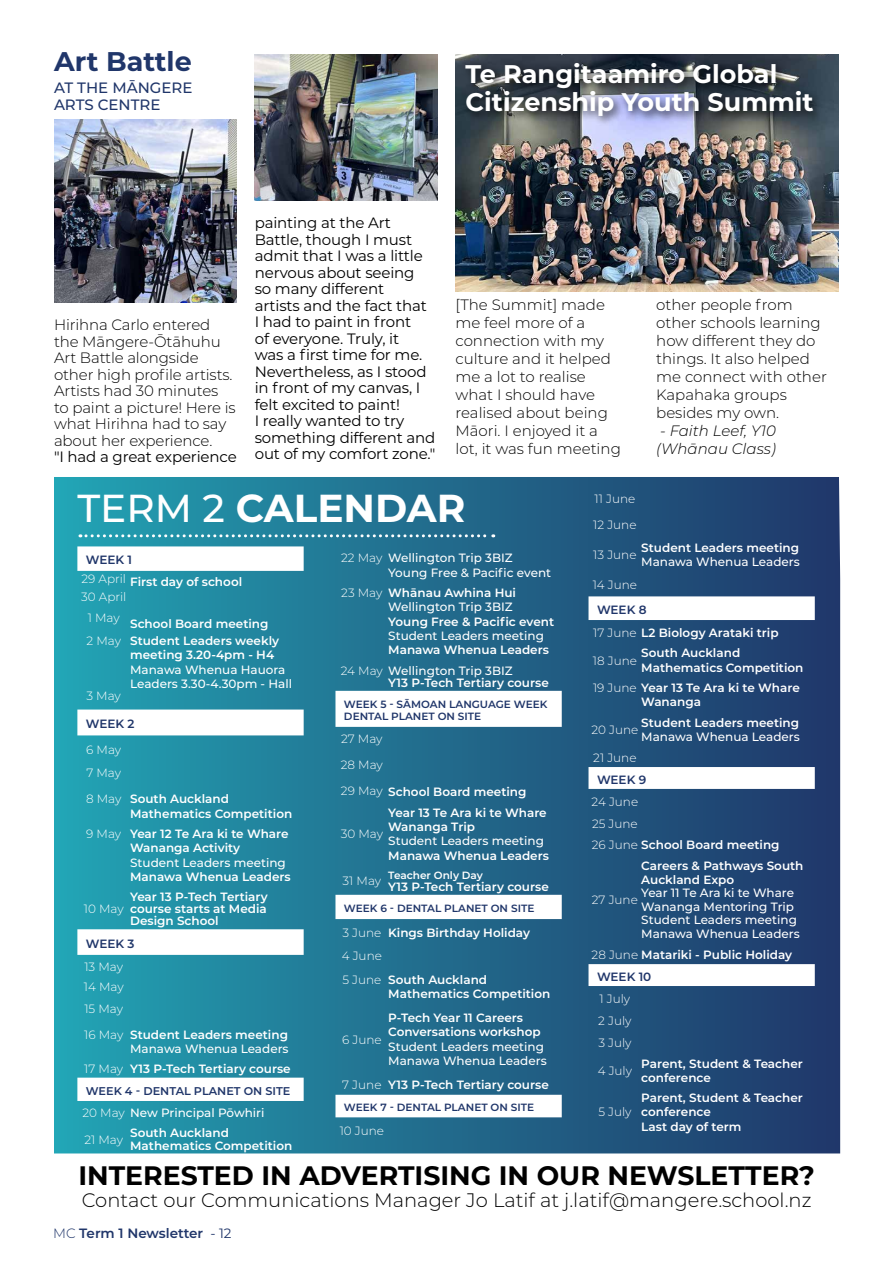
<style>
.page{position:relative;width:893px;height:1263px;background:#fff}
.page>*{position:absolute;margin:0;border:0;box-sizing:border-box;transform-origin:0 0}
.t1{font:700 39px "Montserrat";color:#fff}
.t2{font:700 27px "Montserrat";color:#20366a}
.t3{font:700 26.7px "Montserrat";color:#000}
.t4{font:700 25.5px/28.5px "Montserrat";color:#fff}
.t5{font:300 19.5px "Montserrat";color:#000}
.t6{font:300 15px/18px "Montserrat";color:#000}
.t7{font:15px/16.5px "Montserrat";letter-spacing:-.01em;color:#000}
.t8{font:italic 300 15px/18px "Montserrat";color:#000}
.t9{font:500 15px/16.5px "Montserrat";color:#20366a}
.t10{font:600 13.5px "Montserrat";letter-spacing:-.005em;color:#20366a}
.t11{font:600 12px/14.4px "Montserrat";color:#fff}
.t12{font:500 12px/14.4px "Montserrat";color:#fff}
.t13{font:300 12px/21.9px "Montserrat";color:#fff}
.t14{font:600 12px "Montserrat";color:#20366a}
.t15{font:600 11.25px "Montserrat";color:#20366a}
.t16{font:600 10.5px/12.6px "Montserrat";color:#20366a}
.t17{font:600 10.5px "Montserrat";color:#fff}
.s1{font-weight:500}
.s2{color:#20366a}
.s3{font-weight:300}
.s4{font-weight:600}
.s5{font-weight:400}
</style>
<div class="page">
<svg style="left:54px;top:477px;width:786px;height:676px;background:#216c8e"></svg>
<img style="left:455px;top:54px;width:384px;height:237px">
<svg style="left:80px;top:534px;width:414px;height:3px"></svg>
<svg style="left:77px;top:546px;width:227px;height:189px"></svg>
<svg style="left:77px;top:929px;width:227px;height:172px"></svg>
<svg style="left:335px;top:691px;width:227px;height:426px"></svg>
<svg style="left:588px;top:596px;width:227px;height:390px;fill:#204d78"></svg>
<img style="left:54px;top:119px;width:183px;height:184px">
<img style="left:255px;top:54px;width:182px;height:147px">
<div style="left:461px;top:58px;width:362px;height:69px;background:#000;opacity:.75"></div>
<h2 class="t2" style="left:54px;top:42px;width:139px">Art Battle</h2>
<p class="t9" style="left:54px;top:79px;width:140px">AT THE MĀNGERE<br>ARTS CENTRE</p>
<h3 class="t4" style="left:466px;top:58px;width:350px">Te Rangitaamiro Global<br>Citizenship Youth Summit</h3>
<p class="t6" style="left:54px;top:316px;width:183px;line-height:16.5px">Hirihna Carlo entered the Māngere-Ōtāhuhu<br>Art Battle alongside other high profile artists.<br>Artists had 30 minutes to paint a picture! Here is what Hirihna had to say about her experience.</p>
<p class="t7" style="left:54px;top:448px;width:184px">"I had a great experience</p>
<p class="t7" style="left:255px;top:214px;width:182px">painting at the Art<br>Battle, though I must admit that I was a little nervous about seeing<br>so many different<br>artists and the fact that<br>I had to paint in front<br>of everyone. Truly, it<br>was a first time for me.<br>Nevertheless, as I stood in front of my canvas, I felt excited to paint!<br>I really wanted to try something different and out of my comfort zone."</p>
<p class="t6" style="left:455px;top:295px;width:167px">[The Summit] made me feel more of a connection with my culture and it helped me a lot to realise what I should have realised about being<br>Māori. I enjoyed it a lot, it was fun meeting</p>
<p class="t6" style="left:656px;top:295px;width:172px">other people from other schools learning how different they do things. It also helped me connect with other<br>Kapahaka groups besides my own.</p>
<p class="t8" style="left:656px;top:421px;width:121px">- Faith Leef, Y10 (Whānau Class)</p>
<h1 class="t1" style="left:77px;top:480px;width:390px"><span class="s1">TERM 2</span> CALENDAR</h1>
<p class="t11" style="left:82px;top:549px;width:162px;line-height:21.3px;text-indent:4px"><span class="s2">WEEK 1<br></span><sup>29</sup> <sup>April</sup> First day of school</p>
<p class="t13" style="left:81px;top:585px;width:47px;line-height:21.3px;text-align:center">30 April<br>1 May</p>
<p class="t12" style="left:388px;top:550px;width:164px;text-indent:-47px"><span class="s3">22 May</span> Wellington Trip 3BIZ<br>Young Free &amp; Pacific event</p>
<p class="t12" style="left:341px;top:585px;width:176px;text-align:right"><span class="s3">23 May</span> <span class="s4">Whānau Awhina Hui<br></span>Wellington Trip 3BIZ</p>
<p class="t11" style="left:388px;top:614px;width:167px">Young Free &amp; Pacific event</p>
<p class="t12" style="left:388px;top:628px;width:157px">Student Leaders meeting</p>
<p class="t11" style="left:341px;top:640px;width:210px;line-height:20.1px;text-indent:47px">Manawa Whenua Leaders<br><span class="s3">24 May</span> <span class="s1">Wellington Trip 3BIZ</span></p>
<p class="t11" style="left:388px;top:675px;width:162px">Y13 P-Tech Tertiary course</p>
<p class="t16" style="left:344px;top:697px;width:205px">WEEK 5 - SĀMOAN LANGUAGE WEEK<br>DENTAL PLANET ON SITE</p>
<p class="t13" style="left:341px;top:725px;width:44px;line-height:26px">27 May<br>28 May</p>
<p class="t11" style="left:341px;top:783px;width:187px"><span class="s3">29 May</span> School Board meeting</p>
<p class="t13" style="left:341px;top:823px;width:44px">30 May</p>
<p class="t11" style="left:87px;top:614px;width:194px;line-height:17.4px;text-indent:44px">School Board meeting<br><span class="s3">2 May</span> Student Leaders weekly</p>
<p class="t11" style="left:130px;top:647px;width:146px">meeting 3.20-4pm - H4</p>
<p class="t12" style="left:130px;top:662px;width:163px">Manawa Whenua Hauora<br>Leaders 3.30-4.30pm - Hall</p>
<p class="t13" style="left:87px;top:684px;width:36px">3 May</p>
<p class="t14" style="left:86px;top:715px;width:50px">WEEK 2</p>
<p class="t13" style="left:86px;top:738px;width:36px;line-height:23.1px">6 May<br>7 May</p>
<p class="t11" style="left:130px;top:791px;width:164px;text-indent:-44px"><span class="s3">8 May</span> South Auckland<br>Mathematics Competition</p>
<p class="t11" style="left:86px;top:826px;width:204px;text-align:center"><span class="s3">9 May</span> Year 12 Te Ara ki te Whare<br>Wananga Activity</p>
<p class="t12" style="left:130px;top:854px;width:157px">Student Leaders meeting</p>
<p class="t11" style="left:130px;top:869px;width:162px">Manawa Whenua Leaders</p>
<p class="t13" style="left:84px;top:897px;width:41px">10 May</p>
<p class="t11" style="left:388px;top:805px;width:160px">Year 13 Te Ara ki te Whare<br>Wananga Trip</p>
<p class="t12" style="left:388px;top:833px;width:157px">Student Leaders meeting</p>
<p class="t11" style="left:388px;top:848px;width:162px">Manawa Whenua Leaders</p>
<p class="t17" style="left:388px;top:867px;width:96px">Teacher Only Day</p>
<p class="t11" style="left:388px;top:878px;width:162px">Y13 P-Tech Tertiary course</p>
<p class="t16" style="left:344px;top:901px;width:192px">WEEK 6 - DENTAL PLANET ON SITE</p>
<p class="t11" style="left:342px;top:920px;width:190px;line-height:23.5px"><span class="s3">3 June</span> Kings Birthday Holiday<br><span class="s3">4 June<br>5 June</span> South Auckland</p>
<p class="t11" style="left:388px;top:986px;width:164px">Mathematics Competition</p>
<p class="t13" style="left:342px;top:1028px;width:41px">6 June</p>
<p class="t13" style="left:342px;top:870px;width:40px">31 May</p>
<p class="t11" style="left:130px;top:890px;width:139px;line-height:12px;text-align:justify">Year 13 P-Tech Tertiary course starts at Media Design School</p>
<p class="t14" style="left:86px;top:935px;width:50px">WEEK 3</p>
<p class="t13" style="left:84px;top:956px;width:41px;line-height:20.1px">13 May<br>14 May</p>
<p class="t11" style="left:84px;top:995px;width:205px;line-height:26px"><span class="s3">15 May<br>16 May</span> Student Leaders meeting</p>
<p class="t11" style="left:84px;top:1038px;width:208px;line-height:20.1px;text-align:right"><span class="s1">Manawa Whenua Leaders<br></span><span class="s3">17 May</span> Y13 P-Tech Tertiary course</p>
<p class="t15" style="left:86px;top:1083px;width:206px">WEEK 4 - DENTAL PLANET ON SITE</p>
<p class="t12" style="left:83px;top:1105px;width:183px"><span class="s3">20 May</span> New Principal Pōwhiri</p>
<p class="t13" style="left:84px;top:1128px;width:40px">21 May</p>
<p class="t11" style="left:130px;top:1125px;width:164px;line-height:13.5px">South Auckland<br>Mathematics Competition</p>
<p class="t11" style="left:388px;top:1010px;width:154px">P-Tech Year 11 Careers<br>Conversations workshop</p>
<p class="t12" style="left:388px;top:1039px;width:160px">Student Leaders meeting<br>Manawa Whenua Leaders</p>
<p class="t11" style="left:342px;top:1077px;width:208px"><span class="s3">7 June</span> Y13 P-Tech Tertiary course</p>
<p class="t16" style="left:344px;top:1101px;width:192px">WEEK 7 - DENTAL PLANET ON SITE</p>
<p class="t13" style="left:340px;top:1119px;width:46px">10 June</p>
<p class="t13" style="left:593px;top:485px;width:45px;line-height:26px">11 June<br>12 June</p>
<p class="t13" style="left:593px;top:543px;width:45px">13 June</p>
<p class="t11" style="left:641px;top:540px;width:159px">Student Leaders meeting</p>
<p class="t12" style="left:641px;top:554px;width:160px">Manawa Whenua Leaders</p>
<p class="t13" style="left:593px;top:574px;width:46px">14 June</p>
<p class="t11" style="left:593px;top:598px;width:187px;line-height:22.5px;text-indent:4px"><span class="s2">WEEK 8<br></span><span class="s3">17 June</span> L2 Biology Arataki trip</p>
<p class="t13" style="left:593px;top:649px;width:46px">18 June</p>
<p class="t11" style="left:641px;top:645px;width:164px">South Auckland<br>Mathematics Competition</p>
<p class="t11" style="left:641px;top:680px;width:160px;text-indent:-48px"><span class="s3">19 June</span> Year 13 Te Ara ki te Whare<br>Wananga</p>
<p class="t13" style="left:591px;top:718px;width:48px">20 June</p>
<p class="t11" style="left:641px;top:714px;width:159px">Student Leaders meeting</p>
<p class="t12" style="left:641px;top:729px;width:160px">Manawa Whenua Leaders</p>
<p class="t13" style="left:593px;top:746px;width:45px">21 June</p>
<p class="t14" style="left:597px;top:771px;width:51px">WEEK 9</p>
<p class="t13" style="left:592px;top:790px;width:189px">24 June<br>25 June<br>26 June <span class="s4">School Board meeting</span></p>
<p class="t11" style="left:641px;top:859px;width:164px;line-height:13.5px">Careers &amp; Pathways South<br>Auckland Expo</p>
<p class="t12" style="left:641px;top:886px;width:160px;line-height:13.5px">Year 11 Te Ara ki te Whare<br>Wananga Mentoring Trip<br>Student Leaders meeting<br>Manawa Whenua Leaders</p>
<p class="t11" style="left:597px;top:943px;width:197px;line-height:21.9px;text-indent:-5px"><span class="s3">28 June</span> Matariki - Public Holiday<br><span class="s2">WEEK 10</span></p>
<p class="t13" style="left:598px;top:987px;width:35px;text-align:justify">1 July 2 July 3 July</p>
<p class="t13" style="left:598px;top:1059px;width:36px">4 July</p>
<p class="t11" style="left:641px;top:1055px;width:163px">Parent, Student &amp; Teacher conference</p>
<p class="t13" style="left:598px;top:1101px;width:35px">5 July</p>
<p class="t13" style="left:592px;top:889px;width:47px">27 June</p>
<p class="t11" style="left:641px;top:1090px;width:163px">Parent, Student &amp; Teacher conference<br>Last day of term</p>
<h3 class="t3" style="left:78px;top:1156px;width:738px">INTERESTED IN ADVERTISING IN OUR NEWSLETTER?</h3>
<h3 class="t5" style="left:82px;top:1186px;width:731px">Contact our Communications Manager Jo Latif at j.latif@mangere.school.nz</h3>
<p class="t10" style="left:53px;top:1223px;width:180px"><span class="s3">MC</span> Term 1 Newsletter <span class="s5">- 12</span></p>
</div>
